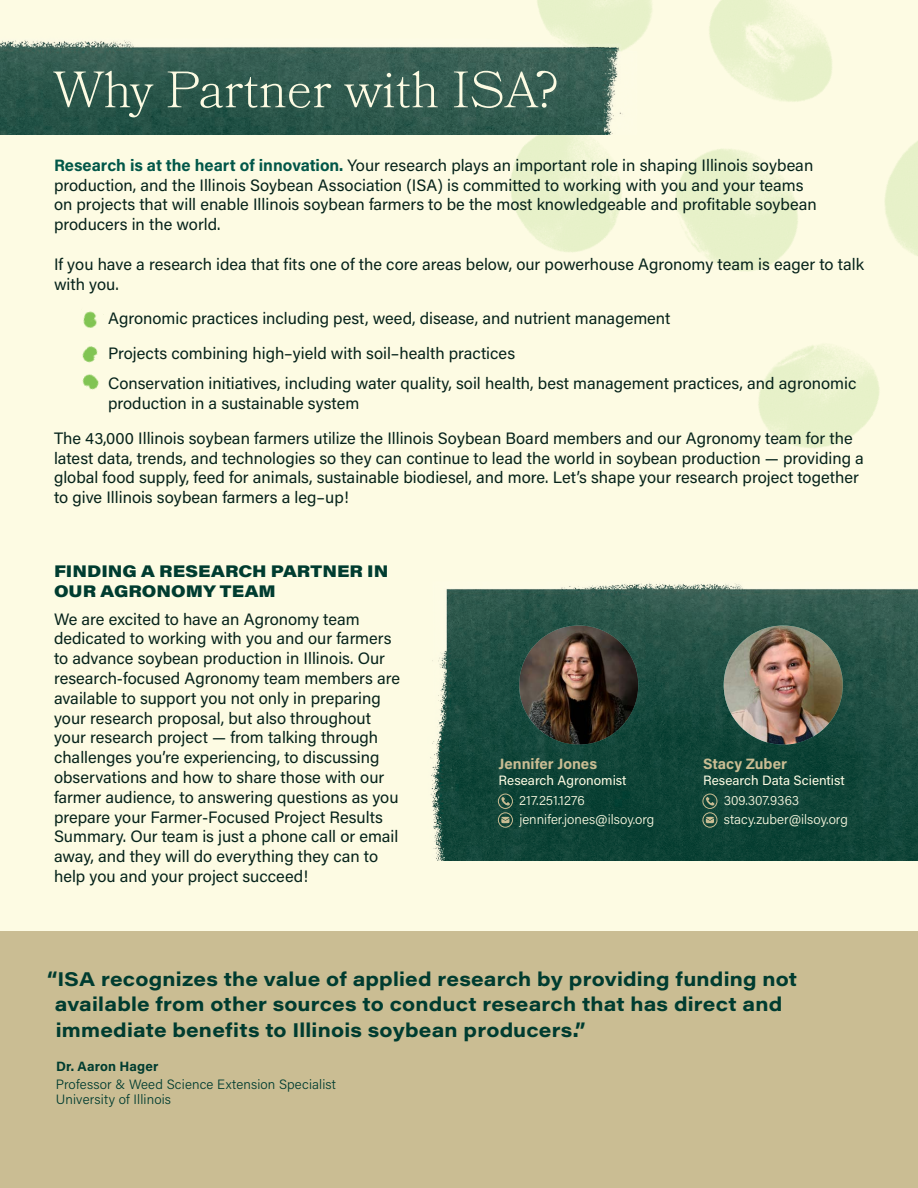
<style>
.page{position:relative;width:918px;height:1188px;background:#fdfbe3}
.page>*{position:absolute;margin:0;border:0;box-sizing:border-box;transform-origin:0 0}
.t1{font:300 51px "Bookmania";color:#fdfbe3}
.t2{font:700 19.5px/25.5px "Acumin Pro Wide";letter-spacing:.01em;color:#003c30}
.t3{font:16.5px/19.8px "Acumin Pro";color:#06231b}
.t4{font:900 16.5px/19.8px "Acumin Pro Wide";color:#003c30}
.t5{font:700 15px "Acumin Pro";color:#cabd93}
.t6{font:300 13.5px/19.5px "Acumin Pro";color:#fdfbe3}
.t7{font:300 13.5px/15px "Acumin Pro";letter-spacing:.01em;color:#003c30}
.t8{font:13.5px "Acumin Pro";color:#fdfbe3}
.t9{font:700 13.5px "Acumin Pro";letter-spacing:.01em;color:#003c30}
.s1{font-weight:700;color:#025749}
</style>
<div class="page">
<div style="left:0;top:932px;width:918px;height:256px;background:#cabd93"></div>
<img style="left:291px;top:0;width:627px;height:448px">
<img style="left:0;top:37px;width:644px;height:97px">
<img style="left:82px;top:311px;width:22px;height:52px">
<img style="left:82px;top:374px;width:17px;height:16px">
<img style="left:430px;top:583px;width:488px;height:277px">
<div style="left:498px;top:812px;width:15px;height:16px;border:1px solid #cabd93;border-radius:50%"></div>
<svg style="left:501px;top:817px;width:8px;height:6px"></svg>
<div style="left:498px;top:794px;width:15px;height:15px;border:1px solid #cabd93;border-radius:50%"></div>
<svg style="left:501px;top:797px;width:9px;height:9px"></svg>
<img style="left:724px;top:626px;width:119px;height:119px;border-radius:60px">
<img style="left:519px;top:626px;width:119px;height:119px;border-radius:60px">
<div style="left:703px;top:812px;width:14px;height:16px;border:1px solid #cabd93;border-radius:50%"></div>
<svg style="left:706px;top:817px;width:8px;height:6px"></svg>
<div style="left:703px;top:794px;width:14px;height:15px;border:1px solid #cabd93;border-radius:50%"></div>
<svg style="left:706px;top:797px;width:9px;height:9px"></svg>
<h1 class="t1" style="left:54px;top:60px;width:506px">Why Partner with ISA?</h1>
<p class="t3" style="left:54px;top:154px;width:764px"><span class="s1">Research is at the heart of innovation.</span> Your research plays an important role in shaping Illinois soybean production, and the Illinois Soybean Association (ISA) is committed to working with you and your teams on projects that will enable Illinois soybean farmers to be the most knowledgeable and profitable soybean producers in the world.</p>
<p class="t3" style="left:54px;top:253px;width:812px">If you have a research idea that fits one of the core areas below, our powerhouse Agronomy team is eager to talk with you.</p>
<p class="t3" style="left:108px;top:301px;width:564px;line-height:34.8px">Agronomic practices including pest, weed, disease, and nutrient management<br>Projects combining high–yield with soil–health practices</p>
<p class="t3" style="left:108px;top:373px;width:750px">Conservation initiatives, including water quality, soil health, best management practices, and agronomic production in a sustainable system</p>
<p class="t3" style="left:54px;top:427px;width:812px">The 43,000 Illinois soybean farmers utilize the Illinois Soybean Board members and our Agronomy team for the latest data, trends, and technologies so they can continue to lead the world in soybean production — providing a global food supply, feed for animals, sustainable biodiesel, and more. Let’s shape your research project together to give Illinois soybean farmers a leg–up!</p>
<p class="t4" style="left:54px;top:560px;width:336px">FINDING A RESEARCH PARTNER IN<br>OUR AGRONOMY TEAM</p>
<p class="t3" style="left:54px;top:608px;width:348px">We are excited to have an Agronomy team dedicated to working with you and our farmers to advance soybean production in Illinois. Our research-focused Agronomy team members are available to support you not only in preparing your research proposal, but also throughout your research project — from talking through challenges you’re experiencing, to discussing observations and how to share those with our farmer audience, to answering questions as you prepare your Farmer-Focused Project Results Summary. Our team is just a phone call or email away, and they will do everything they can to help you and your project succeed!</p>
<p class="t5" style="left:499px;top:753px;width:100px">Jennifer Jones</p>
<p class="t8" style="left:499px;top:771px;width:129px">Research Agronomist</p>
<p class="t6" style="left:519px;top:790px;width:137px">217.251.1276 jennifer.jones@ilsoy.org</p>
<p class="t5" style="left:703px;top:753px;width:85px">Stacy Zuber</p>
<p class="t8" style="left:703px;top:771px;width:143px">Research Data Scientist</p>
<p class="t6" style="left:724px;top:790px;width:126px">309.307.9363 stacy.zuber@ilsoy.org</p>
<p class="t2" style="left:55px;top:965px;width:744px;text-indent:-8px">“ISA recognizes the value of applied research by providing funding not available from other sources to conduct research that has direct and immediate benefits to Illinois soybean producers.”</p>
<p class="t9" style="left:56px;top:1057px;width:104px">Dr. Aaron Hager</p>
<p class="t7" style="left:56px;top:1077px;width:281px">Professor &amp; Weed Science Extension Specialist<br>University of Illinois</p>
</div>
